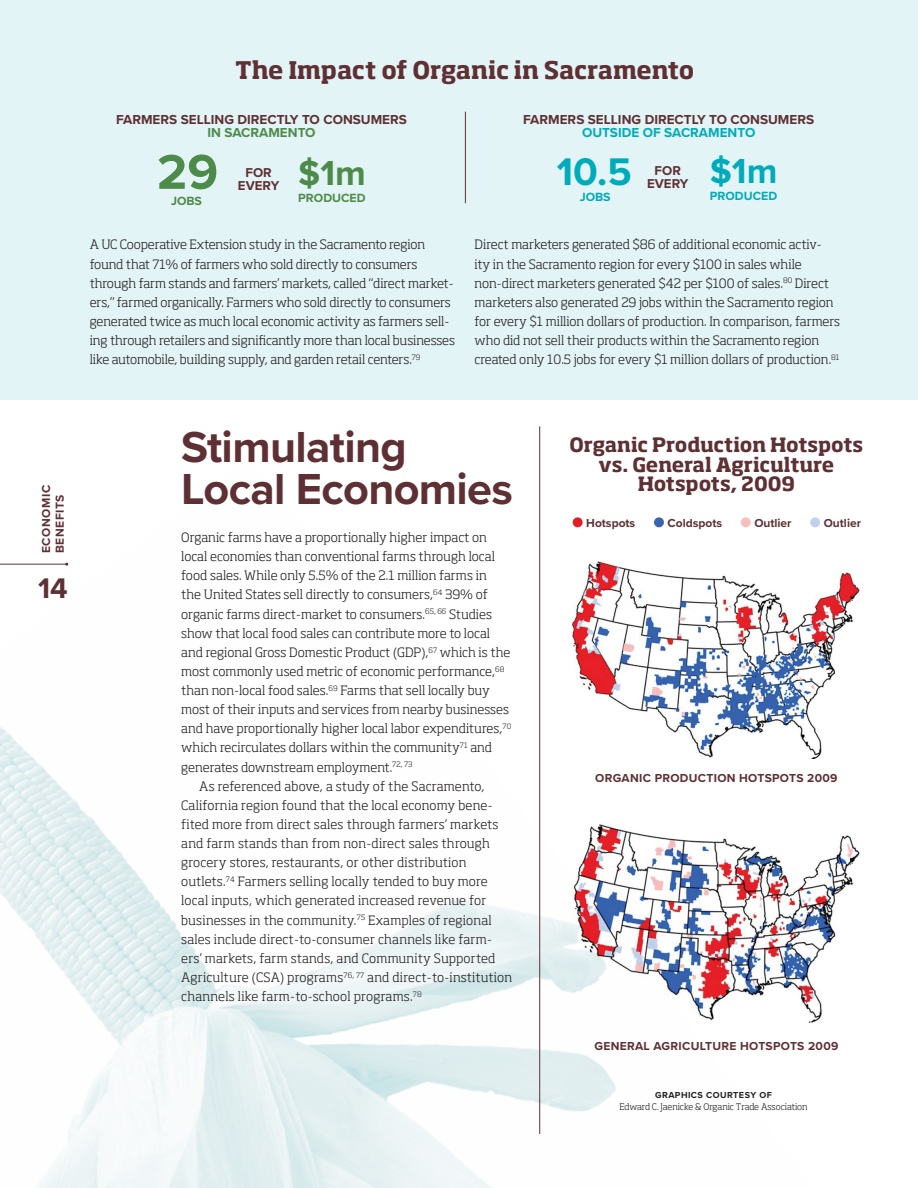
<style>
.page{position:relative;width:918px;height:1188px;background:#fff}
.page>*{position:absolute;margin:0;border:0;box-sizing:border-box;transform-origin:0 0}
.t1{font:700 50.7px "Proxima Nova";color:#4d8b4a}
.t2{font:700 45px/42px "Proxima Nova";letter-spacing:-.015em;color:#5f3033}
.t3{font:700 39.9px "Proxima Nova";color:#00abbb}
.t4{font:700 36px "Proxima Nova";color:#4d8b4a}
.t5{font:700 36px "Proxima Nova";color:#00abbb}
.t6{font:700 29.4px "Proxima Nova";color:#5f3033}
.t7{font:700 24px "Soho Std";letter-spacing:-.01em;color:#5f3033}
.t8{font:700 19.5px/19.5px "Soho Std";letter-spacing:-.005em;color:#5f3033;text-align:center}
.t9{font:700 13.5px "Proxima Nova";color:#5f3033}
.t10{font:700 13.5px "Proxima Nova";color:#00abbb}
.t11{font:700 13.5px "Proxima Nova";color:#4d8b4a}
.t12{font:700 13.35px/12.5px "Proxima Nova";color:#5f3033;text-align:center}
.t13{font:300 12.75px/19.2px "Soho Std";letter-spacing:-.005em;color:#231f20}
.t14{font:300 12.75px "Soho Std";letter-spacing:.015em;color:#231f20}
.t15{font:300 12.75px "Soho Std";letter-spacing:.02em;color:#231f20}
.t16{font:700 12.3px "Proxima Nova";color:#4d8b4a}
.t17{font:700 12.3px "Proxima Nova";color:#00abbb}
.t18{font:700 12px "Proxima Nova";letter-spacing:.025em;color:#5f3033}
.t19{font:700 12px "Proxima Nova";color:#5f3033}
.t20{font:700 12px/13.5px "Proxima Nova";letter-spacing:.05em;color:#5f3033}
.t21{font:300 9px "Soho Std";letter-spacing:-.01em;color:#231f20}
.t22{font:700 9px "Proxima Nova";letter-spacing:.05em;color:#231f20}
</style>
<div class="page">
<img style="left:0;top:457px;width:820px;height:731px">
<div style="left:0;top:0;width:918px;height:400px;background:#e3f4f6"></div>
<hr style="left:465px;top:112px;width:1px;height:91px;background:#5f3033">
<img style="left:572px;top:561px;width:288px;height:197px">
<img style="left:572px;top:822px;width:288px;height:200px">
<div style="left:573px;top:517px;width:10px;height:10px;background:#e41e25;border-radius:50%"></div>
<div style="left:741px;top:517px;width:10px;height:10px;background:#f9bdbd;border-radius:50%"></div>
<div style="left:654px;top:517px;width:10px;height:10px;background:#3c63ae;border-radius:50%"></div>
<div style="left:810px;top:517px;width:10px;height:10px;background:#bfd2eb;border-radius:50%"></div>
<hr style="left:539px;top:426px;width:1px;height:708px;background:#5f3033">
<h3 class="t7" style="left:235px;top:54px;width:461px">The Impact of Organic in Sacramento</h3>
<p class="t9" style="left:116px;top:109px;width:292px">FARMERS SELLING DIRECTLY TO CONSUMERS</p>
<p class="t11" style="left:207px;top:123px;width:110px">IN SACRAMENTO</p>
<h1 class="t1" style="left:157px;top:134px;width:63px">29</h1>
<p class="t16" style="left:171px;top:192px;width:32px">JOBS</p>
<p class="t12" style="left:238px;top:166px;width:43px">FOR<br>EVERY</p>
<h3 class="t4" style="left:298px;top:146px;width:69px">$1m</h3>
<p class="t16" style="left:298px;top:189px;width:69px">PRODUCED</p>
<p class="t9" style="left:523px;top:109px;width:292px">FARMERS SELLING DIRECTLY TO CONSUMERS</p>
<p class="t10" style="left:582px;top:123px;width:175px">OUTSIDE OF SACRAMENTO</p>
<h3 class="t3" style="left:557px;top:142px;width:76px">10.5</h3>
<p class="t17" style="left:580px;top:187px;width:32px">JOBS</p>
<h3 class="t5" style="left:710px;top:144px;width:69px">$1m</h3>
<p class="t17" style="left:710px;top:187px;width:69px">PRODUCED</p>
<p class="t12" style="left:647px;top:164px;width:43px">FOR<br>EVERY</p>
<p class="t13" style="left:90px;top:235px;width:367px">A UC Cooperative Extension study in the Sacramento region found that 71% of farmers who sold directly to consumers through farm stands and farmers’ markets, called “direct market&shy;ers,” farmed organically. Farmers who sold directly to consumers generated twice as much local economic activity as farmers sell&shy;ing through retailers and significantly more than local businesses like automobile, building supply, and garden retail centers.<sup>79</sup></p>
<p class="t13" style="left:475px;top:235px;width:367px">Direct marketers generated $86 of additional economic activ&shy;ity in the Sacramento region for every $100 in sales while non-direct marketers generated $42 per $100 of sales.<sup>80</sup> Direct marketers also generated 29 jobs within the Sacramento region for every $1 million dollars of production. In comparison, farmers who did not sell their products within the Sacramento region created only 10.5 jobs for every $1 million dollars of production.<sup>81</sup></p>
<p class="t20" style="left:39px;top:553px;width:70px;rotate:-90deg">ECONOMIC<br>BENEFITS</p>
<h3 class="t6" style="left:38px;top:566px;width:31px">14</h3>
<h2 class="t2" style="left:181px;top:425px;width:333px">Stimulating<br>Local Economies</h2>
<p class="t13" style="left:181px;top:528px;width:307px">Organic farms have a proportionally higher impact on</p>
<p class="t13" style="left:181px;top:547px;width:315px">local economies than conventional farms through local</p>
<p class="t13" style="left:181px;top:566px;width:307px">food sales. While only 5.5% of the 2.1 million farms in</p>
<p class="t13" style="left:181px;top:585px;width:308px">the United States sell directly to consumers,<sup>64</sup> 39% of</p>
<p class="t13" style="left:181px;top:604px;width:312px">organic farms direct-market to consumers.<sup>65,</sup> <sup>66</sup> Studies</p>
<p class="t13" style="left:181px;top:623px;width:310px">show that local food sales can contribute more to local</p>
<p class="t13" style="left:181px;top:642px;width:331px">and regional Gross Domestic Product (GDP),<sup>67</sup> which is the</p>
<p class="t13" style="left:181px;top:662px;width:325px">most commonly used metric of economic performance,<sup>68</sup></p>
<p class="t13" style="left:181px;top:681px;width:310px">than non-local food sales.<sup>69</sup> Farms that sell locally buy</p>
<p class="t13" style="left:181px;top:700px;width:329px">most of their inputs and services from nearby businesses</p>
<p class="t13" style="left:181px;top:719px;width:332px">and have proportionally higher local labor expenditures,<sup>70</sup></p>
<p class="t13" style="left:181px;top:738px;width:312px">which recirculates dollars within the community<sup>71</sup> and</p>
<p class="t13" style="left:181px;top:757px;width:233px">generates downstream employment.<sup>72,</sup> <sup>73</sup></p>
<p class="t13" style="left:199px;top:776px;width:287px">As referenced above, a study of the Sacramento,</p>
<p class="t14" style="left:181px;top:797px;width:313px">California region found that the local economy bene-</p>
<p class="t14" style="left:181px;top:816px;width:319px">fited more from direct sales through farmers’ markets</p>
<p class="t14" style="left:181px;top:835px;width:310px">and farm stands than from non-direct sales through</p>
<p class="t14" style="left:181px;top:855px;width:287px">grocery stores, restaurants, or other distribution</p>
<p class="t13" style="left:181px;top:872px;width:308px">outlets.<sup>74</sup> Farmers selling locally tended to buy more</p>
<p class="t13" style="left:181px;top:891px;width:307px">local inputs, which generated increased revenue for</p>
<p class="t14" style="left:181px;top:912px;width:312px">businesses in the community.<sup>75</sup> Examples of regional</p>
<p class="t14" style="left:181px;top:931px;width:312px">sales include direct-to-consumer channels like farm-</p>
<p class="t14" style="left:181px;top:950px;width:316px">ers’ markets, farm stands, and Community Supported</p>
<p class="t15" style="left:181px;top:969px;width:332px">Agriculture (CSA) programs<sup>76,</sup> <sup>77</sup> and direct-to-institution</p>
<p class="t15" style="left:181px;top:988px;width:242px">channels like farm-to-school programs.<sup>78</sup></p>
<h3 class="t8" style="left:569px;top:435px;width:295px">Organic Production Hotspots vs. General Agriculture<br>Hotspots, 2009</h3>
<p class="t19" style="left:586px;top:514px;width:51px">Hotspots</p>
<p class="t19" style="left:668px;top:514px;width:56px">Coldspots</p>
<p class="t19" style="left:754px;top:514px;width:39px">Outlier</p>
<p class="t19" style="left:824px;top:514px;width:39px">Outlier</p>
<p class="t18" style="left:595px;top:769px;width:244px">ORGANIC PRODUCTION HOTSPOTS 2009</p>
<p class="t18" style="left:594px;top:1038px;width:245px">GENERAL AGRICULTURE HOTSPOTS 2009</p>
<p class="t22" style="left:655px;top:1088px;width:118px">GRAPHICS COURTESY OF</p>
<p class="t21" style="left:619px;top:1101px;width:190px">Edward C. Jaenicke &amp; Organic Trade Association</p>
</div>
